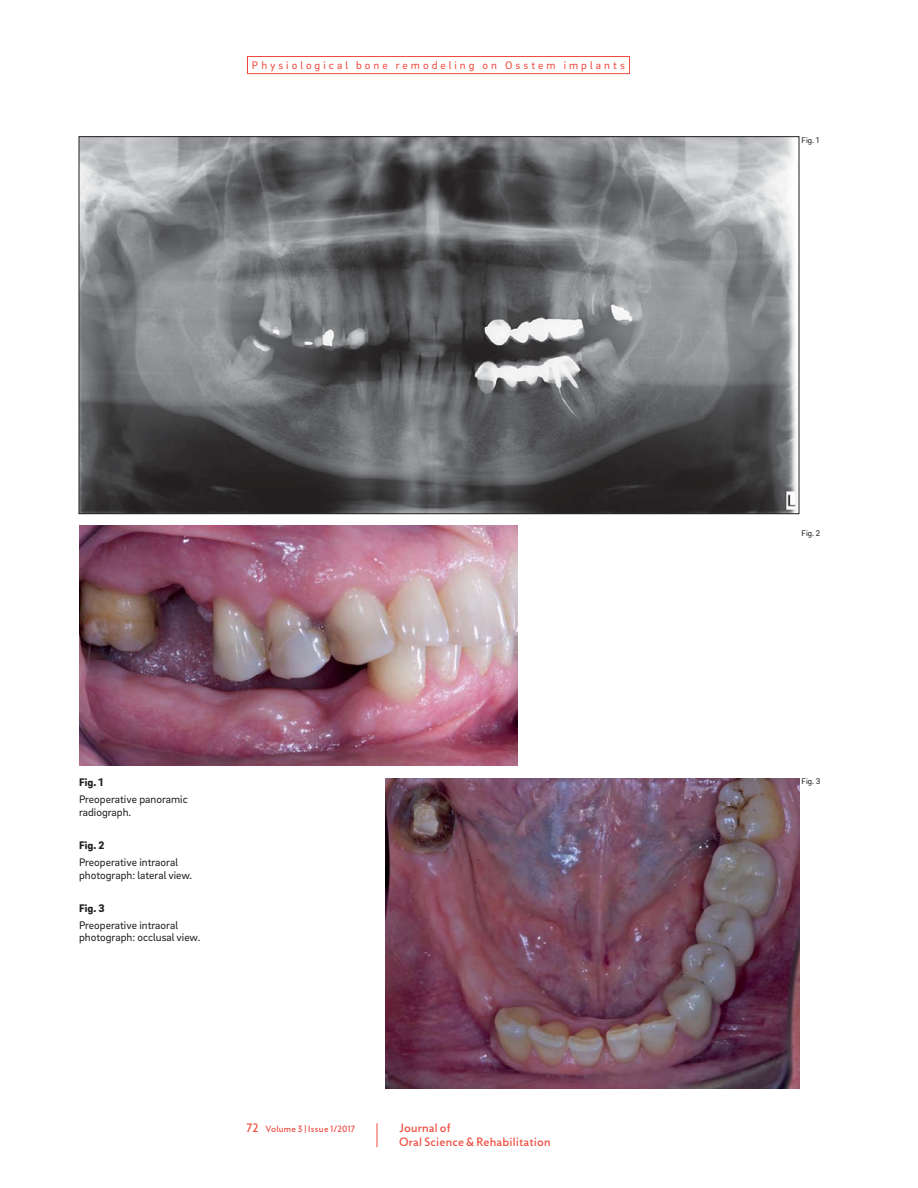
<style>
.page{position:relative;width:918px;height:1188px;background:#fff}
.page>*{position:absolute;margin:0;border:0;box-sizing:border-box;transform-origin:0 0}
.t1{font:11.25px/12.8px "Brix Sans";color:#231f20}
.t2{font:11.25px "Brix Sans";letter-spacing:.265em;color:#f04c3e}
.t3{font:11.25px/13.5px "Zigfrid";letter-spacing:.02em;color:#f04c3e}
.t4{font:900 11.25px "Brix Sans";color:#231f20}
.t5{font:8.4px "Zigfrid";letter-spacing:.025em;color:#f04c3e}
.t6{font:8.4px "Brix Sans";color:#231f20}
.s1{font-size:11.25px}
</style>
<div class="page">
<svg style="left:377px;top:1123px;width:1px;height:24px"></svg>
<div style="left:247px;top:56px;width:383px;height:18px;border:1px solid #f04c3e"></div>
<img style="left:81px;top:138px;width:716px;height:374px">
<img style="left:386px;top:778px;width:413px;height:310px">
<img style="left:79px;top:526px;width:438px;height:239px">
<p class="t2" style="left:252px;top:61px;width:374px">Physiological bone remodeling on Osstem implants</p>
<p class="t6" style="left:802px;top:137px;width:19px">Fig. 1</p>
<p class="t6" style="left:802px;top:530px;width:20px">Fig. 2</p>
<p class="t4" style="left:79px;top:778px;width:26px">Fig. 1</p>
<p class="t6" style="left:802px;top:778px;width:20px">Fig. 3</p>
<p class="t1" style="left:79px;top:794px;width:110px">Preoperative panoramic radiograph.</p>
<p class="t4" style="left:79px;top:841px;width:27px">Fig. 2</p>
<p class="t1" style="left:79px;top:856px;width:115px">Preoperative intraoral photograph: lateral view.</p>
<p class="t4" style="left:79px;top:904px;width:27px">Fig. 3</p>
<p class="t1" style="left:79px;top:919px;width:123px">Preoperative intraoral photograph: occlusal view.</p>
<p class="t5" style="left:246px;top:1126px;width:110px"><span class="s1">72</span> Volume 3 | Issue 1/2017</p>
<p class="t3" style="left:399px;top:1123px;width:153px">Journal of<br>Oral Science &amp; Rehabilitation</p>
</div>
